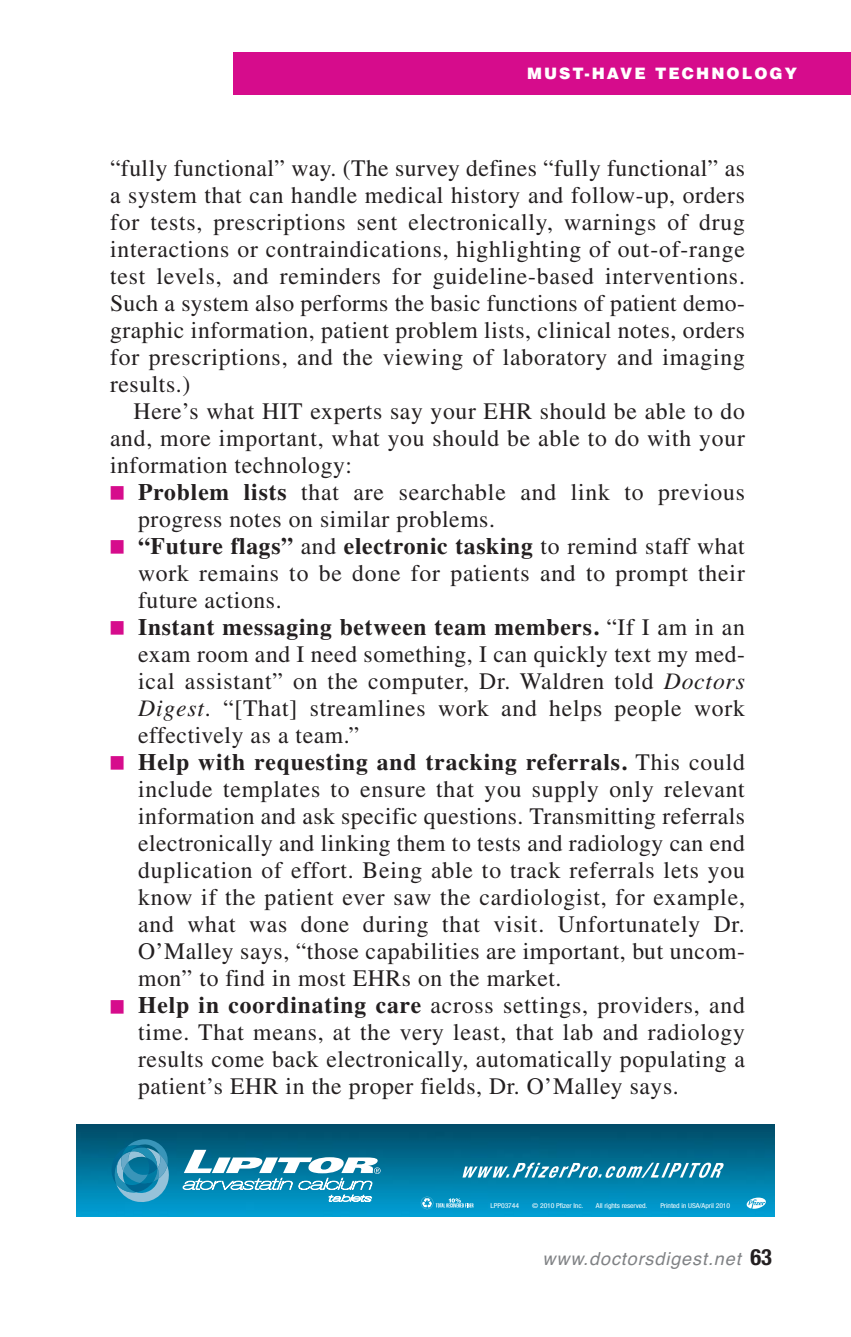
<style>
.page{position:relative;width:851px;height:1337px;background:#fff}
.page>*{position:absolute;margin:0;border:0;box-sizing:border-box;transform-origin:0 0}
.t1{font:23.62px/27px "Times";letter-spacing:.025em;color:#231f20;text-align:justify}
.t2{font:23.62px "Times Bold TT";letter-spacing:.03em;color:#231f20}
.t3{font:italic 18px "Helvetica";letter-spacing:.05em;color:#808285}
.t4{font:900 15.75px "Helvetica LT Std";letter-spacing:.13em;color:#fff}
.t5{font:6.75px "Helvetica Neue Condensed+YHJDZU";letter-spacing:-.01em;color:#fff;scale:1.13 1}
.s1{font-family:"Universal Newswith Comm Pi";font-size:27px;color:#d60c8c}
.s2{font-family:"Times Bold TT"}
.s3{font-family:"Times"}
.s4{font-style:italic}
.s5{font-family:"Helvetica Neue LT Std";font-weight:700;font-style:normal;font-stretch:condensed;font-size:22.5px;color:#231f20}
</style>
<div class="page">
<div style="left:233px;top:52px;width:617px;height:42px;background:#d60c8c"></div>
<img style="left:77px;top:1124px;width:697px;height:92px">
<svg style="left:111px;top:1138px;width:58px;height:66px;background:#2d8caf"></svg>
<svg style="left:182px;top:1149px;width:198px;height:53px"></svg>
<svg style="left:421px;top:1196px;width:52px;height:13px"></svg>
<svg style="left:746px;top:1197px;width:19px;height:11px"></svg>
<svg style="left:462px;top:1162px;width:262px;height:15px"></svg>
<p class="t4" style="left:527px;top:64px;width:271px">MUST-HAVE TECHNOLOGY</p>
<p class="t1" style="left:110px;top:156px;width:636px">“fully functional” way. (The survey defines “fully functional” as a system that can handle medical history and follow-up, orders for tests, prescriptions sent electronically, warnings of drug interactions or contraindications, highlighting of out-of-range test levels, and reminders for guideline-based interventions.<br>Such a system also performs the basic functions of patient demo&shy;graphic information, patient problem lists, clinical notes, orders for prescriptions, and the viewing of laboratory and imaging results.)</p>
<p class="t1" style="left:110px;top:399px;width:636px;text-indent:24px">Here’s what HIT experts say your EHR should be able to do and, more important, what you should be able to do with your information technology:</p>
<p class="t1" style="left:138px;top:480px;width:608px;text-indent:-28px"><span class="s1">-</span> <span class="s2">Problem lists</span> that are searchable and link to previous progress notes on similar problems.</p>
<p class="t2" style="left:110px;top:538px;width:636px"><span class="s1">-</span> “Future flags” <span class="s3">and</span> electronic tasking <span class="s3">to remind staff what</span></p>
<p class="t1" style="left:138px;top:561px;width:608px">work remains to be done for patients and to prompt their future actions.</p>
<p class="t2" style="left:110px;top:619px;width:636px"><span class="s1">-</span> Instant messaging between team members. <span class="s3">“If I am in an</span></p>
<p class="t1" style="left:138px;top:642px;width:608px">exam room and I need something, I can quickly text my med&shy;ical assistant” on the computer, Dr. Waldren told <span class="s4">Doctors Digest</span>. “[That] streamlines work and helps people work effectively as a team.”</p>
<p class="t2" style="left:110px;top:754px;width:636px"><span class="s1">-</span> Help with requesting and tracking referrals. <span class="s3">This could</span></p>
<p class="t1" style="left:138px;top:777px;width:608px">include templates to ensure that you supply only relevant information and ask specific questions. Transmitting referrals electronically and linking them to tests and radiology can end duplication of effort. Being able to track referrals lets you know if the patient ever saw the cardiologist, for example, and what was done during that visit. Unfortunately Dr.<br>O’Malley says, “those capabilities are important, but uncom&shy;mon” to find in most EHRs on the market.</p>
<p class="t1" style="left:138px;top:993px;width:608px;text-indent:-28px"><span class="s1">-</span> <span class="s2">Help in coordinating care</span> across settings, providers, and time. That means, at the very least, that lab and radiology results come back electronically, automatically populating a patient’s EHR in the proper fields, Dr. O’Malley says.</p>
<p class="t5" style="left:490px;top:1202px;width:27px">LPP03744</p>
<p class="t5" style="left:532px;top:1202px;width:47px">© 2010 Pfizer Inc.</p>
<p class="t5" style="left:596px;top:1202px;width:47px">All rights reserved.</p>
<p class="t5" style="left:660px;top:1202px;width:63px">Printed in USA/April 2010</p>
<p class="t3" style="left:542px;top:1252px;width:231px">www.doctorsdigest.net <span class="s5">63</span></p>
</div>
